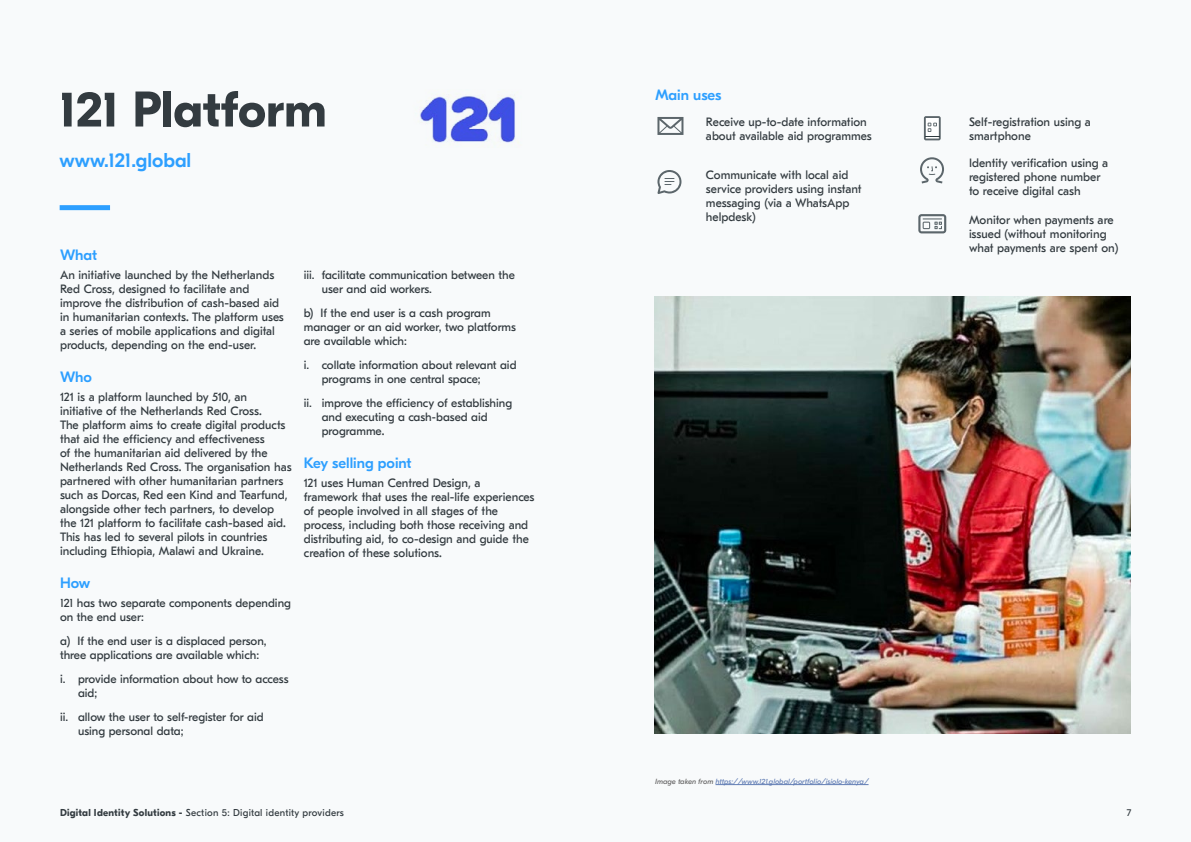
<style>
.page{position:relative;width:1191px;height:842px;background:#fff}
.page>*{position:absolute;margin:0;border:0;box-sizing:border-box;transform-origin:0 0}
.t1{font:700 50px "GT Eesti Display";color:#333b40}
.t2{font:500 20px "GT Eesti Display";color:#2d9fff}
.t3{font:500 15px "GT Eesti Display";color:#2d9fff}
.t4{font:12px/14px "GT Eesti Text";color:#333b40}
.t5{font:12px/14px "GT Eesti Display";color:#333b40}
.t6{font:10px "GT Eesti Display";letter-spacing:.025em;color:#333b40}
.t7{font:italic 7.5px "GT Eesti Display";color:#607cb4}
.s1{font-family:"GT Eesti Text"}
.s2{color:#646363}
.s3{font-weight:700}
</style>
<div class="page">
<div style="left:0;top:0;width:595px;height:842px;background:#f8fafb"></div>
<div style="left:595px;top:0;width:596px;height:842px;background:#f8fafb"></div>
<div style="left:60px;top:205px;width:50px;height:5px;background:#2d9fff"></div>
<hr style="left:715px;top:784px;width:153px;height:1px;background:#607cb4">
<img style="left:655px;top:297px;width:476px;height:437px">
<svg style="left:918px;top:214px;width:28px;height:19px"></svg>
<svg style="left:657px;top:170px;width:24px;height:24px"></svg>
<svg style="left:657px;top:117px;width:26px;height:18px"></svg>
<svg style="left:924px;top:116px;width:16px;height:24px"></svg>
<svg style="left:920px;top:157px;width:24px;height:26px"></svg>
<img style="left:420px;top:96px;width:99px;height:47px">
<h1 class="t1" style="left:60px;top:82px;width:268px">121 Platform</h1>
<h2 class="t2" style="left:60px;top:149px;width:133px">www.121.global</h2>
<p class="t3" style="left:60px;top:247px;width:39px">What</p>
<p class="t4" style="left:60px;top:268px;width:225px">An initiative launched by the Netherlands Red Cross, designed to facilitate and improve the distribution of cash-based aid in humanitarian contexts. The platform uses a series of mobile applications and digital products, depending on the end-user.</p>
<p class="t3" style="left:60px;top:369px;width:33px">Who</p>
<p class="t4" style="left:60px;top:390px;width:233px">121 is a platform launched by 510, an initiative of the Netherlands Red Cross.<br>The platform aims to create digital products that aid the efficiency and effectiveness<br>of the humanitarian aid delivered by the Netherlands Red Cross. The organisation has partnered with other humanitarian partners such as Dorcas, Red een Kind and Tearfund, alongside other tech partners, to develop the 121 platform to facilitate cash-based aid.<br>This has led to several pilots in countries including Ethiopia, Malawi and Ukraine.</p>
<p class="t3" style="left:60px;top:575px;width:32px">How</p>
<p class="t5" style="left:60px;top:596px;width:232px">121 has two separate components depending on the end user:</p>
<p class="t5" style="left:60px;top:634px;width:208px">a) If the end user is a displaced person, three applications are available which:</p>
<p class="t5" style="left:78px;top:672px;width:212px;text-indent:-18px">i. provide information about how to access aid;</p>
<p class="t5" style="left:78px;top:710px;width:187px;text-indent:-18px">ii. allow the user to self-register for aid using personal data;</p>
<p class="t5" style="left:322px;top:268px;width:195px;text-indent:-18px">iii. facilitate communication between the user and aid workers.</p>
<p class="t5" style="left:304px;top:306px;width:214px">b) If the end user is a cash program manager or an aid worker, two platforms are available which:</p>
<p class="t5" style="left:322px;top:358px;width:196px;text-indent:-18px">i. collate information about relevant aid programs in one central space;</p>
<p class="t5" style="left:322px;top:396px;width:192px;text-indent:-18px">ii. improve the efficiency of establishing and executing a cash-based aid programme<span class="s1">.</span></p>
<p class="t3" style="left:304px;top:455px;width:109px">Key selling point</p>
<p class="t4" style="left:304px;top:476px;width:232px">121 uses Human Centred Design, a framework that uses the real-life experiences of people involved in all stages of the process, including both those receiving and distributing aid, to co-design and guide the creation of these solutions.</p>
<p class="t3" style="left:655px;top:87px;width:68px">Main uses</p>
<p class="t4" style="left:706px;top:115px;width:167px">Receive up-to-date information about available aid programmes</p>
<p class="t4" style="left:706px;top:168px;width:157px">Communicate with local aid service providers using instant messaging (via a WhatsApp helpdesk)</p>
<p class="t4" style="left:969px;top:115px;width:123px">Self-registration using a smartphone</p>
<p class="t4" style="left:969px;top:156px;width:141px">Identity verification using a registered phone number to receive digital cash</p>
<p class="t4" style="left:969px;top:213px;width:151px">Monitor when payments are issued (without monitoring what payments are spent on)</p>
<p class="t7" style="left:655px;top:777px;width:215px"><span class="s2">Image taken from</span> https://www.121.global/portfolio/isiolo-kenya/</p>
<p class="t6" style="left:60px;top:807px;width:285px"><span class="s3">Digital Identity Solutions -</span> Section 5: Digital identity providers</p>
<p class="t6" style="left:1126px;top:807px;width:6px">7</p>
</div>
